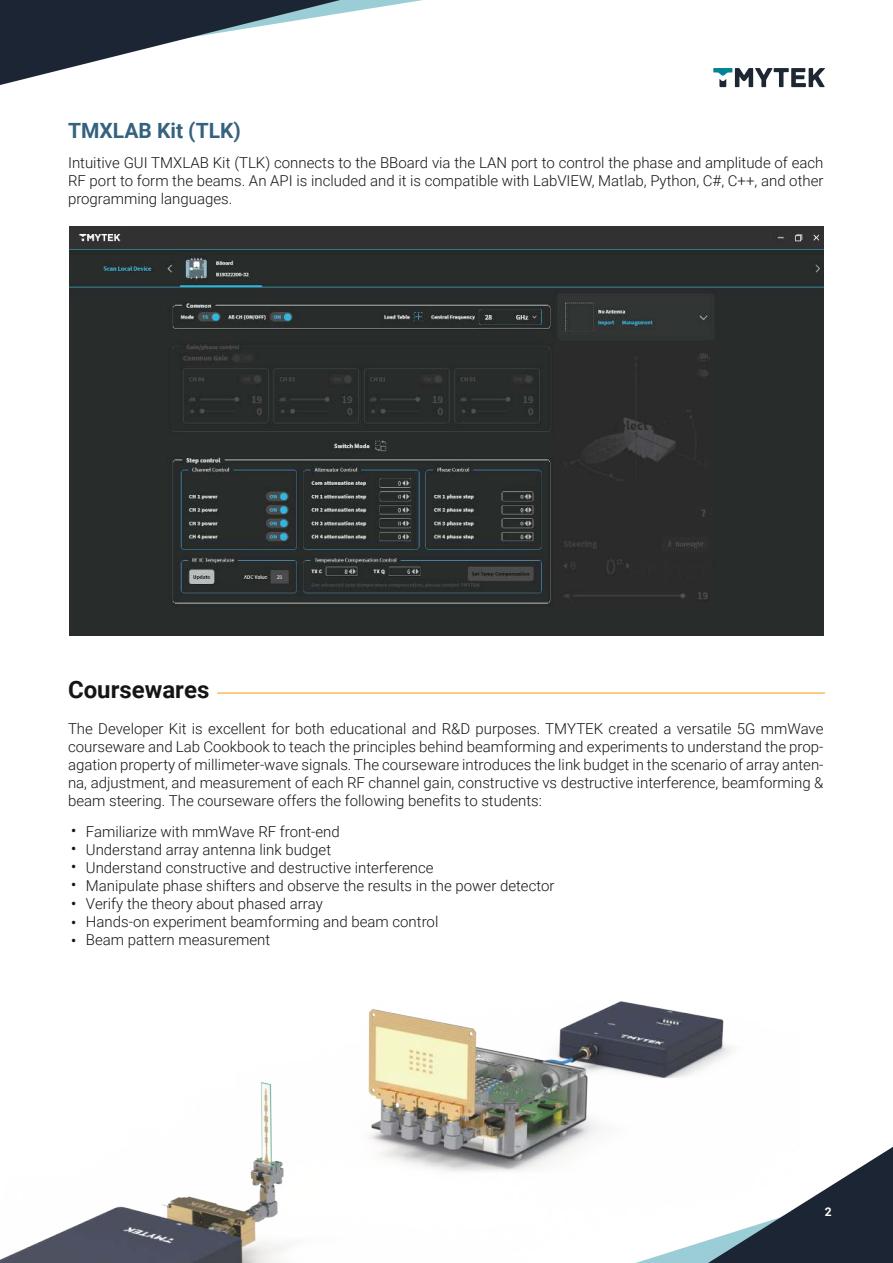
<style>
.page{position:relative;width:893px;height:1263px;background:#fff}
.page>*{position:absolute;margin:0;border:0;box-sizing:border-box;transform-origin:0 0}
.t1{font:700 24px "Roboto";color:#141615}
.t2{font:700 21px "Roboto";color:#35627f}
.t3{font:300 15px/18px "Roboto";color:#141615;text-align:justify}
.t4{font:500 15px/18.6px "Roboto";color:#141615;text-align:justify}
.t5{font:700 12px "Roboto";color:#fff}
</style>
<div class="page">
<svg style="left:0;top:0;width:423px;height:85px"></svg>
<svg style="left:800px;top:1147px;width:93px;height:116px"></svg>
<svg style="left:713px;top:68px;width:112px;height:19px"></svg>
<img style="left:0;top:1001px;width:800px;height:262px">
<img style="left:69px;top:227px;width:754px;height:408px">
<hr style="left:217px;top:692px;width:608px;height:2px;background:#f8bb59">
<h2 class="t2" style="left:68px;top:121px;width:174px">TMXLAB Kit (TLK)</h2>
<p class="t3" style="left:68px;top:154px;width:757px">Intuitive GUI TMXLAB Kit (TLK) connects to the BBoard via the LAN port to control the phase and amplitude of each RF port to form the beams. An API is included and it is compatible with LabVIEW, Matlab, Python, C#, C++, and other programming languages.</p>
<h1 class="t1" style="left:68px;top:679px;width:143px">Coursewares</h1>
<p class="t3" style="left:68px;top:720px;width:757px">The Developer Kit is excellent for both educational and R&amp;D purposes. TMYTEK created a versatile 5G mmWave courseware and Lab Cookbook to teach the principles behind beamforming and experiments to understand the prop&shy;agation property of millimeter-wave signals. The courseware introduces the link budget in the scenario of array anten&shy;na, adjustment, and measurement of each RF channel gain, constructive vs destructive interference, beamforming &amp; beam steering. The courseware offers the following benefits to students:</p>
<p class="t4" style="left:71px;top:821px;width:7px">ï</p>
<p class="t4" style="left:71px;top:858px;width:7px">ï</p>
<p class="t3" style="left:86px;top:823px;width:470px;text-align:left">Familiarize with mmWave RF front-end<br>Understand array antenna link budget<br>Understand constructive and destructive interference<br>Manipulate phase shifters and observe the results in the power detector Verify the theory about phased array<br>Hands-on experiment beamforming and beam control<br>Beam pattern measurement</p>
<p class="t4" style="left:71px;top:840px;width:7px">ï</p>
<p class="t4" style="left:71px;top:876px;width:7px">ï ï ï ï</p>
<p class="t5" style="left:825px;top:1207px;width:8px">2</p>
</div>
